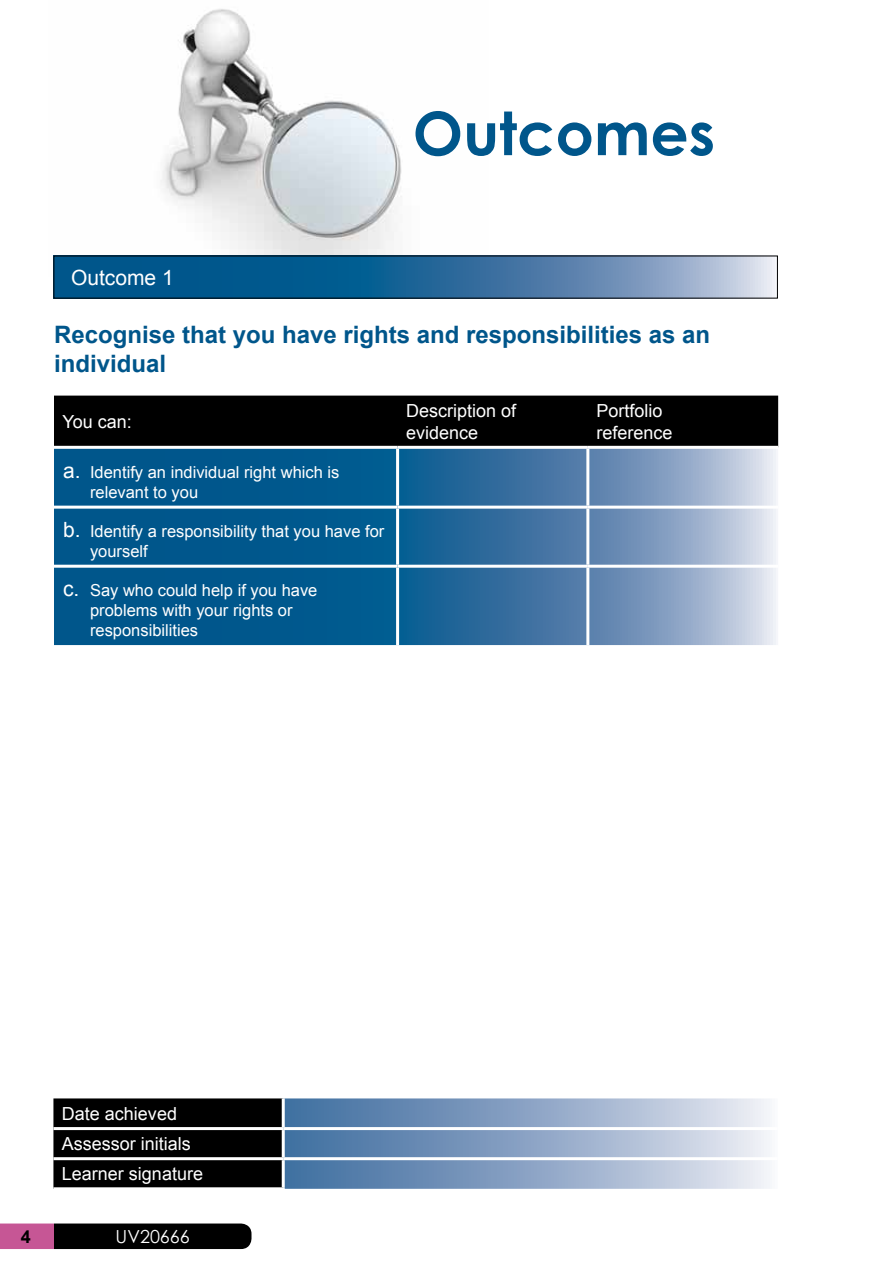
<style>
.page{position:relative;width:893px;height:1263px;background:#fff}
.page>*{position:absolute;margin:0;border:0;box-sizing:border-box;transform-origin:0 0}
.t1{font:700 60px "Century Gothic";color:#00568b}
.t2{font:700 24px/28.8px "Arial";color:#00568b}
.t3{font:21px "Arial";color:#fff}
.t4{font:18px/30.2px "Arial";color:#fff}
.t5{font:18px "Century Gothic";color:#fff}
.t6{font:700 18px "Arial";color:#000}
.t7{font:16.5px/19.8px "Arial";color:#fff}
.s1{font-size:21px}
</style>
<div class="page">
<img style="left:53px;top:9px;width:435px;height:268px">
<svg style="left:56px;top:258px;width:719px;height:38px;background:#3976a3"></svg>
<svg style="left:0;top:1223px;width:251px;height:26px;background:#301825"></svg>
<svg style="left:53px;top:1098px;width:717px;height:91px;background:#647489"></svg>
<hr style="left:53px;top:1127px;width:230px;height:3px;background:#fff">
<hr style="left:283px;top:1127px;width:495px;height:3px;background:#fff">
<hr style="left:53px;top:1157px;width:230px;height:3px;background:#fff">
<hr style="left:283px;top:1157px;width:495px;height:3px;background:#fff">
<hr style="left:53px;top:1187px;width:232px;height:3px;background:#fff">
<hr style="left:282px;top:1098px;width:3px;height:29px;background:#fff">
<hr style="left:282px;top:1130px;width:3px;height:27px;background:#fff">
<hr style="left:282px;top:1160px;width:3px;height:27px;background:#fff">
<div style="left:54px;top:396px;width:724px;height:50px;background:#000"></div>
<svg style="left:54px;top:449px;width:722px;height:196px;background:#3473a1"></svg>
<hr style="left:396px;top:449px;width:3px;height:57px;background:#fff">
<hr style="left:586px;top:449px;width:3px;height:57px;background:#fff">
<hr style="left:398px;top:506px;width:190px;height:3px;background:#fff">
<hr style="left:396px;top:509px;width:3px;height:56px;background:#fff">
<hr style="left:588px;top:506px;width:190px;height:3px;background:#fff">
<hr style="left:586px;top:509px;width:3px;height:56px;background:#fff">
<hr style="left:398px;top:565px;width:190px;height:3px;background:#fff">
<hr style="left:396px;top:568px;width:3px;height:77px;background:#fff">
<hr style="left:588px;top:565px;width:190px;height:3px;background:#fff">
<hr style="left:586px;top:568px;width:3px;height:77px;background:#fff">
<hr style="left:54px;top:506px;width:344px;height:3px;background:#fff">
<hr style="left:54px;top:565px;width:344px;height:3px;background:#fff">
<p class="t3" style="left:71px;top:264px;width:104px">Outcome 1</p>
<h1 class="t1" style="left:413px;top:88px;width:304px">Outcomes</h1>
<h2 class="t2" style="left:54px;top:321px;width:658px">Recognise that you have rights and responsibilities as an individual</h2>
<p class="t4" style="left:63px;top:407px;width:71px">You can:</p>
<p class="t4" style="left:406px;top:400px;width:112px;line-height:21.6px">Description of evidence</p>
<p class="t4" style="left:596px;top:400px;width:78px;line-height:21.6px">Portfolio reference</p>
<p class="t7" style="left:90px;top:463px;width:251px;text-indent:-27px"><span class="s1">a.</span> Identify an individual right which is relevant to you</p>
<p class="t7" style="left:90px;top:522px;width:296px;text-indent:-27px"><span class="s1">b.</span> Identify a responsibility that you have for yourself</p>
<p class="t7" style="left:90px;top:581px;width:229px;text-indent:-27px"><span class="s1">c.</span> Say who could help if you have problems with your rights or responsibilities</p>
<p class="t4" style="left:62px;top:1099px;width:143px">Date achieved<br>Assessor initials<br>Learner signature</p>
<p class="t6" style="left:21px;top:1225px;width:12px">4</p>
<p class="t5" style="left:116px;top:1223px;width:76px">UV20666</p>
</div>
